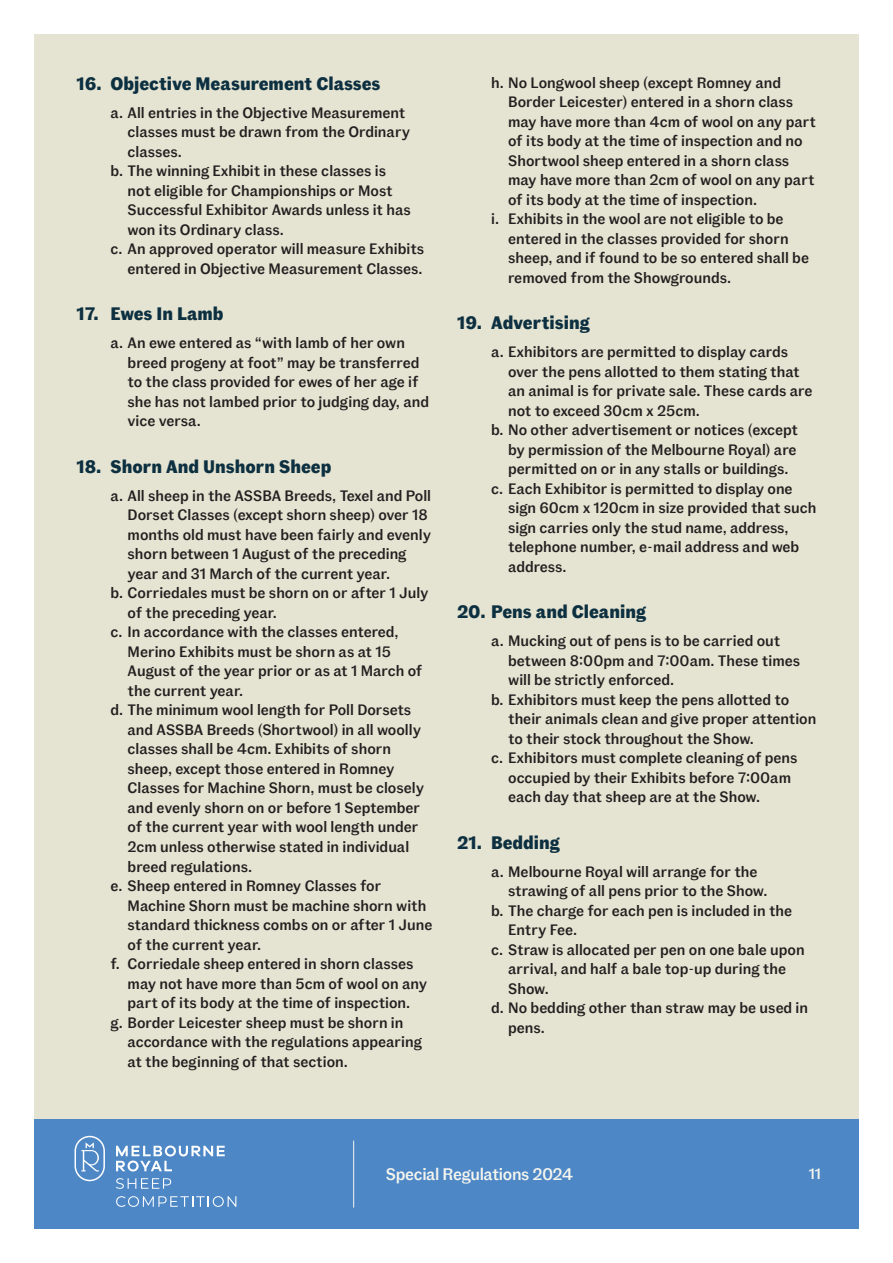
<style>
.page{position:relative;width:893px;height:1263px;background:#fff}
.page>*{position:absolute;margin:0;border:0;box-sizing:border-box;transform-origin:0 0}
.t1{font:700 18px "Fann Grotesque Pro";color:#0d3041}
.t2{font:500 16.65px "Fann Grotesque Pro";letter-spacing:-.02em;color:#f5f5ee}
.t3{font:500 15px/19.5px "Fann Grotesque Pro";color:#231f20}
.t4{font:500 15px "Fann Grotesque Pro";color:#f5f5ee}
</style>
<div class="page">
<div style="left:34px;top:1118px;width:825px;height:111px;background:#4d87c6"></div>
<svg style="left:75px;top:1136px;width:30px;height:45px"></svg>
<svg style="left:116px;top:1145px;width:109px;height:26px"></svg>
<svg style="left:116px;top:1178px;width:55px;height:11px"></svg>
<svg style="left:116px;top:1196px;width:120px;height:11px"></svg>
<div style="left:34px;top:34px;width:825px;height:1084px;background:#e5e3d1"></div>
<hr style="left:353px;top:1140px;width:1px;height:67px;background:#f5f5ee">
<p class="t1" style="left:77px;top:73px;width:306px">16. Objective Measurement Classes</p>
<p class="t3" style="left:111px;top:103px;width:296px">a. All entries in the Objective Measurement</p>
<p class="t3" style="left:128px;top:123px;width:284px">classes must be drawn from the Ordinary</p>
<p class="t3" style="left:128px;top:142px;width:56px">classes.</p>
<p class="t3" style="left:111px;top:162px;width:277px">b. The winning Exhibit in these classes is</p>
<p class="t3" style="left:128px;top:181px;width:267px">not eligible for Championships or Most</p>
<p class="t3" style="left:128px;top:201px;width:285px">Successful Exhibitor Awards unless it has</p>
<p class="t3" style="left:128px;top:220px;width:158px">won its Ordinary class.</p>
<p class="t3" style="left:111px;top:240px;width:315px">c. An approved operator will measure Exhibits</p>
<p class="t3" style="left:128px;top:259px;width:297px">entered in Objective Measurement Classes.</p>
<p class="t1" style="left:77px;top:303px;width:149px">17. Ewes In Lamb</p>
<p class="t3" style="left:128px;top:334px;width:303px;text-indent:-17px">a. An ewe entered as “with lamb of her own breed progeny at foot” may be transferred to the class provided for ewes of her age if she has not lambed prior to judging day, and vice versa.</p>
<p class="t1" style="left:77px;top:456px;width:256px">18. Shorn And Unshorn Sheep</p>
<p class="t3" style="left:111px;top:486px;width:322px">a. All sheep in the ASSBA Breeds, Texel and Poll</p>
<p class="t3" style="left:128px;top:506px;width:302px">Dorset Classes (except shorn sheep) over 18</p>
<p class="t3" style="left:128px;top:525px;width:305px">months old must have been fairly and evenly</p>
<p class="t3" style="left:128px;top:545px;width:280px">shorn between 1 August of the preceding</p>
<p class="t3" style="left:128px;top:564px;width:264px">year and 31 March of the current year.</p>
<p class="t3" style="left:111px;top:584px;width:320px">b. Corriedales must be shorn on or after 1 July</p>
<p class="t3" style="left:128px;top:603px;width:151px">of the preceding year.</p>
<p class="t3" style="left:111px;top:623px;width:290px">c. In accordance with the classes entered,</p>
<p class="t3" style="left:128px;top:642px;width:265px">Merino Exhibits must be shorn as at 15</p>
<p class="t3" style="left:128px;top:662px;width:296px">August of the year prior or as at 1 March of</p>
<p class="t3" style="left:128px;top:681px;width:117px">the current year.</p>
<p class="t3" style="left:111px;top:701px;width:302px">d. The minimum wool length for Poll Dorsets</p>
<p class="t3" style="left:128px;top:720px;width:295px">and ASSBA Breeds (Shortwool) in all woolly</p>
<p class="t3" style="left:128px;top:740px;width:265px">classes shall be 4cm. Exhibits of shorn</p>
<p class="t3" style="left:128px;top:759px;width:268px">sheep, except those entered in Romney</p>
<p class="t3" style="left:128px;top:779px;width:298px">Classes for Machine Shorn, must be closely</p>
<p class="t3" style="left:128px;top:798px;width:294px">and evenly shorn on or before 1 September</p>
<p class="t3" style="left:128px;top:818px;width:292px">of the current year with wool length under</p>
<p class="t3" style="left:128px;top:837px;width:283px">2cm unless otherwise stated in individual</p>
<p class="t3" style="left:128px;top:857px;width:126px">breed regulations.</p>
<p class="t3" style="left:111px;top:876px;width:272px">e. Sheep entered in Romney Classes for</p>
<p class="t3" style="left:128px;top:896px;width:300px">Machine Shorn must be machine shorn with</p>
<p class="t3" style="left:128px;top:915px;width:306px">standard thickness combs on or after 1 June</p>
<p class="t3" style="left:128px;top:935px;width:135px">of the current year.</p>
<p class="t3" style="left:111px;top:954px;width:304px">f. Corriedale sheep entered in shorn classes</p>
<p class="t3" style="left:128px;top:974px;width:301px">may not have more than 5cm of wool on any</p>
<p class="t3" style="left:128px;top:993px;width:284px">part of its body at the time of inspection.</p>
<p class="t3" style="left:111px;top:1013px;width:294px">g. Border Leicester sheep must be shorn in</p>
<p class="t3" style="left:128px;top:1032px;width:296px">accordance with the regulations appearing</p>
<p class="t3" style="left:128px;top:1052px;width:222px">at the beginning of that section.</p>
<p class="t3" style="left:491px;top:73px;width:291px">h. No Longwool sheep (except Romney and</p>
<p class="t3" style="left:508px;top:93px;width:287px">Border Leicester) entered in a shorn class</p>
<p class="t3" style="left:508px;top:112px;width:309px">may have more than 4cm of wool on any part</p>
<p class="t3" style="left:508px;top:132px;width:296px">of its body at the time of inspection and no</p>
<p class="t3" style="left:508px;top:151px;width:283px">Shortwool sheep entered in a shorn class</p>
<p class="t3" style="left:508px;top:171px;width:308px">may have more than 2cm of wool on any part</p>
<p class="t3" style="left:508px;top:190px;width:251px">of its body at the time of inspection.</p>
<p class="t3" style="left:491px;top:210px;width:294px">i. Exhibits in the wool are not eligible to be</p>
<p class="t3" style="left:508px;top:229px;width:282px">entered in the classes provided for shorn</p>
<p class="t3" style="left:508px;top:249px;width:302px">sheep, and if found to be so entered shall be</p>
<p class="t3" style="left:508px;top:268px;width:225px">removed from the Showgrounds.</p>
<p class="t1" style="left:457px;top:312px;width:134px">19. Advertising</p>
<p class="t3" style="left:491px;top:343px;width:298px">a. Exhibitors are permitted to display cards</p>
<p class="t3" style="left:508px;top:362px;width:293px">over the pens allotted to them stating that</p>
<p class="t3" style="left:508px;top:382px;width:306px">an animal is for private sale. These cards are</p>
<p class="t3" style="left:508px;top:401px;width:193px">not to exceed 30cm x 25cm.</p>
<p class="t3" style="left:491px;top:421px;width:308px">b. No other advertisement or notices (except</p>
<p class="t3" style="left:508px;top:440px;width:290px">by permission of the Melbourne Royal) are</p>
<p class="t3" style="left:508px;top:460px;width:282px">permitted on or in any stalls or buildings.</p>
<p class="t3" style="left:491px;top:479px;width:303px">c. Each Exhibitor is permitted to display one</p>
<p class="t3" style="left:508px;top:499px;width:310px">sign 60cm x 120cm in size provided that such</p>
<p class="t3" style="left:508px;top:518px;width:282px">sign carries only the stud name, address,</p>
<p class="t3" style="left:508px;top:538px;width:293px">telephone number, e-mail address and web</p>
<p class="t3" style="left:508px;top:557px;width:60px">address.</p>
<p class="t1" style="left:457px;top:601px;width:190px">20. Pens and Cleaning</p>
<p class="t3" style="left:491px;top:632px;width:291px">a. Mucking out of pens is to be carried out</p>
<p class="t3" style="left:508px;top:651px;width:293px">between 8:00pm and 7:00am. These times</p>
<p class="t3" style="left:508px;top:671px;width:167px">will be strictly enforced.</p>
<p class="t3" style="left:491px;top:690px;width:300px">b. Exhibitors must keep the pens allotted to</p>
<p class="t3" style="left:508px;top:710px;width:310px">their animals clean and give proper attention</p>
<p class="t3" style="left:508px;top:729px;width:247px">to their stock throughout the Show.</p>
<p class="t3" style="left:491px;top:749px;width:308px">c. Exhibitors must complete cleaning of pens</p>
<p class="t3" style="left:508px;top:768px;width:284px">occupied by their Exhibits before 7:00am</p>
<p class="t3" style="left:508px;top:788px;width:253px">each day that sheep are at the Show.</p>
<p class="t1" style="left:457px;top:832px;width:104px">21. Bedding</p>
<p class="t3" style="left:491px;top:862px;width:268px">a. Melbourne Royal will arrange for the</p>
<p class="t3" style="left:508px;top:882px;width:261px">strawing of all pens prior to the Show.</p>
<p class="t3" style="left:491px;top:901px;width:303px">b. The charge for each pen is included in the</p>
<p class="t3" style="left:508px;top:921px;width:70px">Entry Fee.</p>
<p class="t3" style="left:491px;top:940px;width:315px">c. Straw is allocated per pen on one bale upon</p>
<p class="t3" style="left:508px;top:960px;width:279px">arrival, and half a bale top-up during the</p>
<p class="t3" style="left:508px;top:979px;width:42px">Show.</p>
<p class="t3" style="left:491px;top:999px;width:318px">d. No bedding other than straw may be used in</p>
<p class="t3" style="left:508px;top:1018px;width:38px">pens.</p>
<p class="t2" style="left:386px;top:1164px;width:189px">Special Regulations 2024</p>
<p class="t4" style="left:809px;top:1165px;width:14px">11</p>
</div>
